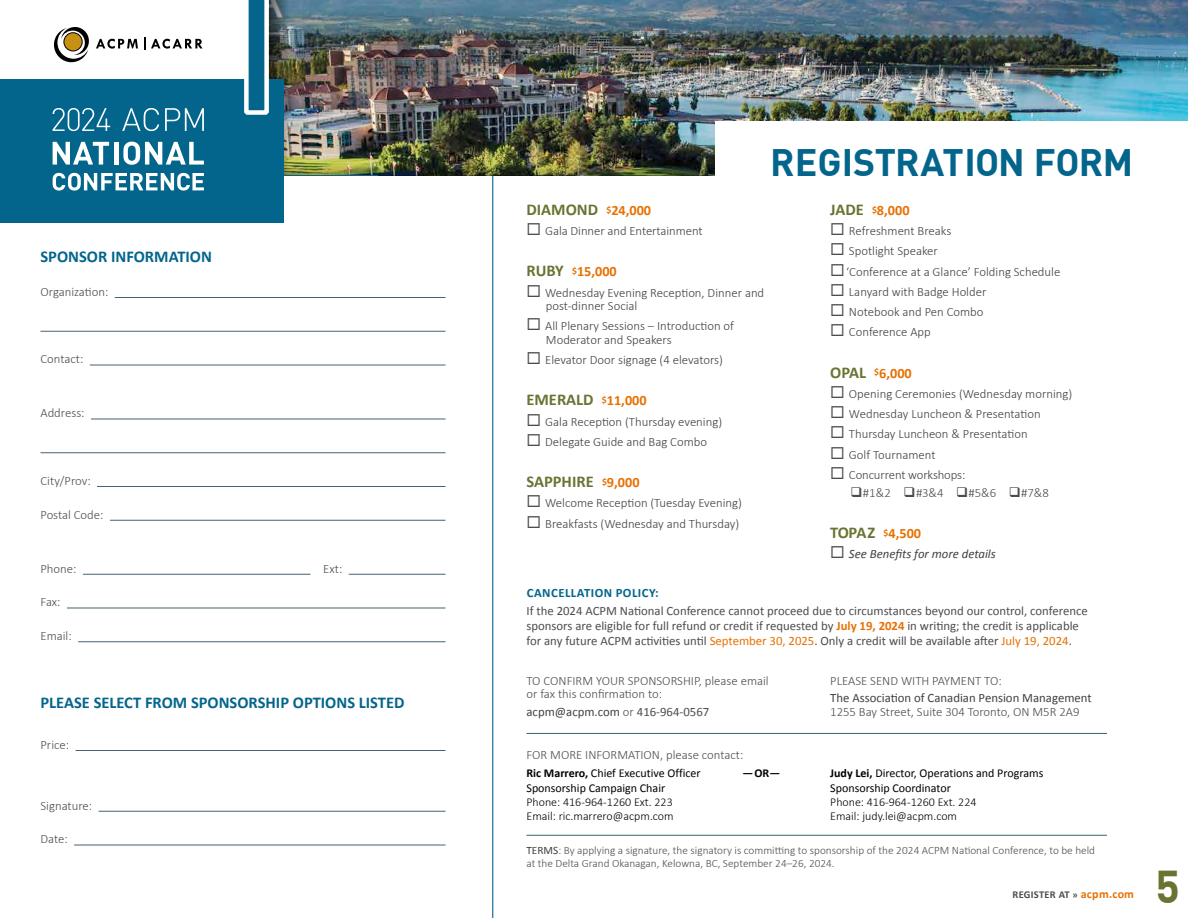
<style>
.page{position:relative;width:1188px;height:918px;background:#fff}
.page>*{position:absolute;margin:0;border:0;box-sizing:border-box;transform-origin:0 0}
.t1{font:700 45px "DIN Offc";color:#6b7332}
.t2{font:700 37.5px "DIN Offc";letter-spacing:-.01em;color:#03658c}
.t3{font:700 16.5px "Calibri";color:#03658c}
.t4{font:700 16.5px "Calibri";color:#6b7332}
.t5{font:700 14.25px "Calibri";color:#e77103}
.t6{font:300 12.75px/13.5px "Calibri";color:#414042}
.t7{font:12.75px/15.3px "Calibri";color:#4d4d4f}
.t8{font:300 12.75px/13.5px "Calibri";color:#4d4d4f}
.t9{font:12.75px "Calibri";color:#414042}
.t10{font:italic 12.75px "Calibri";color:#414042}
.t11{font:700 12.75px "Calibri";letter-spacing:.04em;color:#03658c}
.t12{font:12px "Calibri";color:#000}
.t13{font:300 12px "Calibri";color:#000}
.t14{font:700 12px "Calibri";color:#000}
.t15{font:300 11.25px/13.5px "Calibri";color:#4d4d4f}
.t16{font:700 10.5px "Calibri";letter-spacing:.025em;color:#4d4d4f}
.s1{font-size:9.75px;color:#e77103}
.s2{font-size:14.25px;color:#e77103}
.s3{color:#4d4d4f}
.s4{font-size:16.5px;color:#6b7332}
.s5{font-weight:700;color:#e77103}
.s6{color:#e77103}
.s7{font-weight:300;color:#4d4d4f}
.s8{font-weight:700}
.s9{font-weight:400;color:#414042}
.s10{font-size:9.75px}
.s11{font-size:12px;color:#e77103}
</style>
<div class="page">
<hr style="left:492px;top:135px;width:1px;height:783px;background:#03658c">
<hr style="left:115px;top:297px;width:331px;height:1px;background:#446470">
<hr style="left:40px;top:331px;width:406px;height:1px;background:#446470">
<hr style="left:90px;top:365px;width:355px;height:1px;background:#446470">
<hr style="left:91px;top:419px;width:354px;height:1px;background:#446470">
<hr style="left:40px;top:452px;width:406px;height:1px;background:#446470">
<hr style="left:97px;top:486px;width:348px;height:1px;background:#446470">
<hr style="left:110px;top:520px;width:335px;height:1px;background:#446470">
<hr style="left:83px;top:574px;width:228px;height:1px;background:#446470">
<hr style="left:349px;top:574px;width:97px;height:1px;background:#446470">
<hr style="left:67px;top:608px;width:379px;height:1px;background:#446470">
<hr style="left:78px;top:641px;width:368px;height:1px;background:#446470">
<hr style="left:76px;top:750px;width:369px;height:1px;background:#446470">
<hr style="left:99px;top:811px;width:346px;height:1px;background:#446470">
<hr style="left:74px;top:845px;width:372px;height:1px;background:#446470">
<hr style="left:526px;top:733px;width:581px;height:1px;background:#346666">
<hr style="left:526px;top:835px;width:581px;height:1px;background:#346666">
<img style="left:269px;top:0;width:919px;height:176px">
<hr style="left:0;top:175px;width:378px;height:1px;background:#03658c">
<div style="left:716px;top:122px;width:472px;height:67px;background:#fff"></div>
<div style="left:0;top:80px;width:284px;height:143px;background:#03658c"></div>
<svg style="left:122px;top:108px;width:37px;height:23px"></svg>
<svg style="left:165px;top:108px;width:39px;height:23px"></svg>
<svg style="left:53px;top:142px;width:56px;height:23px"></svg>
<hr style="left:114px;top:142px;width:4px;height:23px;background:#fff">
<svg style="left:123px;top:142px;width:81px;height:23px"></svg>
<svg style="left:53px;top:173px;width:151px;height:18px"></svg>
<svg style="left:53px;top:108px;width:57px;height:23px"></svg>
<svg style="left:244px;top:0;width:25px;height:115px"></svg>
<svg style="left:54px;top:27px;width:35px;height:35px"></svg>
<div style="left:64px;top:33px;width:18px;height:18px;background:#c69113;border-radius:50%"></div>
<div style="left:64px;top:33px;width:18px;height:18px;border:1px solid #000;border-radius:50%"></div>
<svg style="left:96px;top:39px;width:42px;height:10px"></svg>
<svg style="left:144px;top:37px;width:1px;height:13px"></svg>
<svg style="left:151px;top:39px;width:52px;height:10px"></svg>
<p class="t3" style="left:40px;top:246px;width:173px">SPONSOR INFORMATION</p>
<p class="t8" style="left:40px;top:284px;width:69px">Organization:</p>
<p class="t8" style="left:40px;top:352px;width:44px">Contact:</p>
<p class="t8" style="left:40px;top:406px;width:46px">Address:</p>
<p class="t8" style="left:40px;top:473px;width:52px">City/Prov:</p>
<p class="t8" style="left:40px;top:507px;width:65px">Postal Code:</p>
<p class="t8" style="left:40px;top:561px;width:38px">Phone:</p>
<p class="t8" style="left:323px;top:561px;width:21px">Ext:</p>
<p class="t8" style="left:40px;top:595px;width:22px">Fax:</p>
<p class="t8" style="left:40px;top:629px;width:33px">Email:</p>
<p class="t3" style="left:40px;top:692px;width:365px">PLEASE SELECT FROM SPONSORSHIP OPTIONS LISTED</p>
<p class="t8" style="left:40px;top:737px;width:30px">Price:</p>
<p class="t8" style="left:40px;top:798px;width:53px">Signature:</p>
<p class="t8" style="left:40px;top:832px;width:29px">Date:</p>
<h2 class="t2" style="left:770px;top:137px;width:364px">REGISTRATION FORM</h2>
<p class="t4" style="left:526px;top:199px;width:126px">DIAMOND <span class="s1">$</span><span class="s2">24,000</span></p>
<p class="t6" style="left:526px;top:224px;width:178px"><span class="s3">◻</span> Gala Dinner and Entertainment</p>
<p class="t5" style="left:526px;top:263px;width:92px"><span class="s4">RUBY</span> <sup>$</sup>15,000</p>
<p class="t6" style="left:546px;top:285px;width:220px;text-indent:-19px"><span class="s3">◻</span> Wednesday Evening Reception, Dinner and post-dinner Social</p>
<p class="t6" style="left:546px;top:319px;width:190px;text-indent:-19px"><span class="s3">◻</span> All Plenary Sessions – Introduction of<br>Moderator and Speakers</p>
<p class="t6" style="left:526px;top:353px;width:198px"><span class="s3">◻</span> Elevator Door signage (4 elevators)</p>
<p class="t4" style="left:526px;top:389px;width:122px">EMERALD <span class="s1">$</span><span class="s2">11,000</span></p>
<p class="t6" style="left:526px;top:414px;width:197px"><span class="s3">◻</span> Gala Reception (Thursday evening)</p>
<p class="t6" style="left:526px;top:434px;width:182px"><span class="s3">◻</span> Delegate Guide and Bag Combo</p>
<p class="t4" style="left:526px;top:471px;width:115px">SAPPHIRE <span class="s1">$</span><span class="s2">9,000</span></p>
<p class="t6" style="left:526px;top:496px;width:217px"><span class="s3">◻</span> Welcome Reception (Tuesday Evening)</p>
<p class="t6" style="left:526px;top:516px;width:214px"><span class="s3">◻</span> Breakfasts (Wednesday and Thursday)</p>
<p class="t5" style="left:830px;top:201px;width:81px"><span class="s4">JADE</span> <sup>$</sup>8,000</p>
<p class="t6" style="left:830px;top:224px;width:123px"><span class="s3">◻</span> Refreshment Breaks</p>
<p class="t6" style="left:830px;top:244px;width:109px"><span class="s3">◻</span> Spotlight Speaker</p>
<p class="t6" style="left:830px;top:264px;width:232px"><span class="s3">◻</span>‘Conference at a Glance’ Folding Schedule</p>
<p class="t6" style="left:830px;top:284px;width:158px"><span class="s3">◻</span> Lanyard with Badge Holder</p>
<p class="t6" style="left:830px;top:305px;width:155px"><span class="s3">◻</span> Notebook and Pen Combo</p>
<p class="t6" style="left:830px;top:325px;width:102px"><span class="s3">◻</span> Conference App</p>
<p class="t5" style="left:830px;top:364px;width:83px"><span class="s4">OPAL</span> <sup>$</sup>6,000</p>
<p class="t6" style="left:830px;top:386px;width:244px"><span class="s3">◻</span> Opening Ceremonies (Wednesday morning)</p>
<p class="t6" style="left:830px;top:407px;width:212px"><span class="s3">◻</span> Wednesday Luncheon &amp; Presentation</p>
<p class="t6" style="left:830px;top:427px;width:199px"><span class="s3">◻</span> Thursday Luncheon &amp; Presentation</p>
<p class="t6" style="left:830px;top:447px;width:107px"><span class="s3">◻</span> Golf Tournament</p>
<p class="t6" style="left:830px;top:467px;width:137px"><span class="s3">◻</span> Concurrent workshops:</p>
<p class="t8" style="left:850px;top:485px;width:200px">❑#1&amp;2 ❑#3&amp;4 ❑#5&amp;6 ❑#7&amp;8</p>
<p class="t4" style="left:830px;top:522px;width:92px">TOPAZ <span class="s1">$</span><span class="s2">4,500</span></p>
<p class="t10" style="left:830px;top:545px;width:167px"><span class="s3">◻</span> See Benefits for more details</p>
<p class="t11" style="left:527px;top:584px;width:133px">CANCELLATION POLICY:</p>
<p class="t7" style="left:526px;top:603px;width:563px">If the 2024 ACPM National Conference cannot proceed due to circumstances beyond our control, conference sponsors are eligible for full refund or credit if requested by <span class="s5">July 19, 2024</span> in writing; the credit is applicable for any future ACPM activities until <span class="s6">September 30, 2025</span>. Only a credit will be available after <span class="s6">July 19, 2024</span>.</p>
<p class="t8" style="left:527px;top:673px;width:244px">TO CONFIRM YOUR SPONSORSHIP, please email or fax this confirmation to:</p>
<p class="t9" style="left:527px;top:704px;width:184px">acpm@acpm.com <span class="s7">or</span> <span class="s3">416-964-0567</span></p>
<p class="t8" style="left:830px;top:673px;width:173px">PLEASE SEND WITH PAYMENT TO:</p>
<p class="t9" style="left:830px;top:690px;width:263px">The Association of Canadian Pension Management</p>
<p class="t8" style="left:830px;top:704px;width:251px">1255 Bay Street, Suite 304 Toronto, ON M5R 2A9</p>
<p class="t8" style="left:526px;top:747px;width:218px">FOR MORE INFORMATION, please contact:</p>
<p class="t12" style="left:526px;top:766px;width:176px"><span class="s8">Ric Marrero,</span> Chief Executive Officer</p>
<p class="t14" style="left:742px;top:766px;width:39px">—OR—</p>
<p class="t12" style="left:830px;top:766px;width:215px"><span class="s8">Judy Lei,</span> Director, Operations and Programs</p>
<p class="t12" style="left:526px;top:780px;width:140px">Sponsorship Campaign Chair</p>
<p class="t12" style="left:830px;top:780px;width:122px">Sponsorship Coordinator</p>
<p class="t13" style="left:526px;top:794px;width:148px">Phone: 416-964-1260 Ext. 223</p>
<p class="t13" style="left:830px;top:794px;width:148px">Phone: 416-964-1260 Ext. 224</p>
<p class="t13" style="left:526px;top:809px;width:149px">Email: ric.marrero@acpm.com</p>
<p class="t13" style="left:830px;top:809px;width:128px">Email: judy.lei@acpm.com</p>
<p class="t15" style="left:526px;top:843px;width:570px"><span class="s9">TERMS</span>: By applying a signature, the signatory is committing to sponsorship of the 2024 ACPM National Conference, to be held at the Delta Grand Okanagan, Kelowna, BC, September 24–26, 2024.</p>
<p class="t16" style="left:1013px;top:888px;width:123px">REGISTER AT <span class="s10">»</span> <span class="s11">acpm.com</span></p>
<h1 class="t1" style="left:1156px;top:857px;width:26px">5</h1>
</div>
